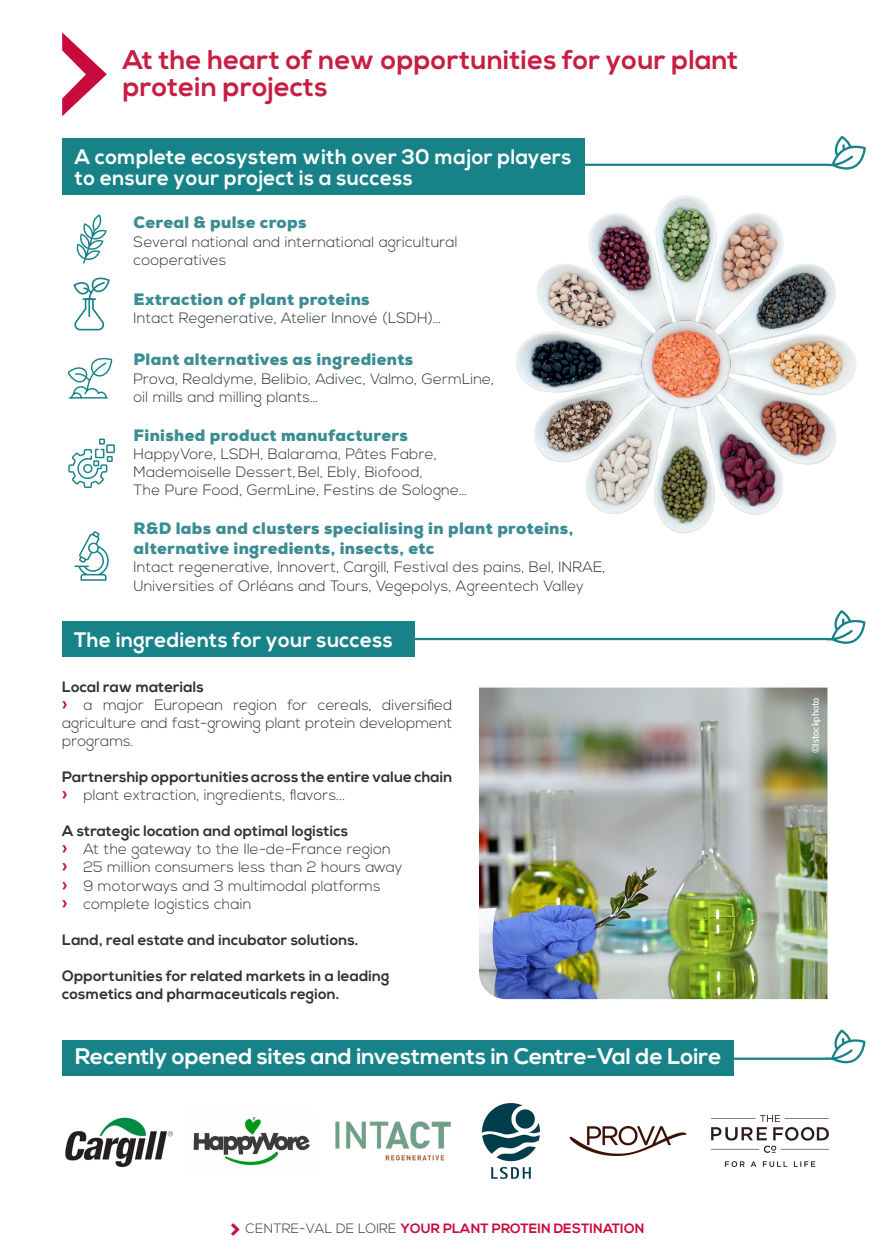
<style>
.page{position:relative;width:891px;height:1260px;background:#fff}
.page>*{position:absolute;margin:0;border:0;box-sizing:border-box;transform-origin:0 0}
.t1{font:700 27px/27px "Nexa";letter-spacing:.01em;color:#c71e44}
.t2{font:700 27px "Nexa";color:#c80b3e}
.t3{font:700 22.5px "Nexa";color:#fff}
.t4{font:700 21px/21px "Nexa";letter-spacing:.02em;color:#fff}
.t5{font:900 16.5px "Nexa";letter-spacing:.02em;color:#3c8d93}
.t6{font:300 15px/18.5px "Nexa";letter-spacing:.01em;color:#2f3336}
.t7{font:700 15px/18px "Nexa";letter-spacing:.01em;color:#2f3336}
.t8{font:700 13.5px "Nexa";letter-spacing:.01em;color:#c80b3e}
.t9{font:500 9px "Encode Sans";color:#fff}
.s1{font-weight:700;font-size:16.5px;color:#c80b3e}
.s2{font-weight:300;color:#303630}
</style>
<div class="page">
<img style="left:516px;top:183px;width:340px;height:351px">
<img style="left:479px;top:687px;width:348px;height:312px">
<div style="left:62px;top:1040px;width:672px;height:35px;background:#178389"></div>
<div style="left:62px;top:621px;width:352px;height:35px;background:#178389"></div>
<hr style="left:300px;top:1057px;width:528px;height:3px;background:#178389">
<hr style="left:300px;top:638px;width:528px;height:2px;background:#178389">
<svg style="left:62px;top:32px;width:45px;height:84px"></svg>
<svg style="left:73px;top:277px;width:37px;height:54px"></svg>
<svg style="left:68px;top:357px;width:45px;height:42px"></svg>
<svg style="left:68px;top:438px;width:47px;height:50px"></svg>
<svg style="left:74px;top:531px;width:35px;height:50px"></svg>
<svg style="left:76px;top:214px;width:31px;height:50px"></svg>
<hr style="left:575px;top:164px;width:253px;height:2px;background:#178389">
<div style="left:62px;top:139px;width:522px;height:56px;background:#178389"></div>
<img style="left:65px;top:1117px;width:108px;height:51px">
<img style="left:482px;top:1103px;width:58px;height:75px">
<img style="left:569px;top:1126px;width:117px;height:29px">
<img style="left:193px;top:1116px;width:117px;height:50px">
<img style="left:711px;top:1115px;width:118px;height:51px">
<img style="left:335px;top:1121px;width:116px;height:39px">
<svg style="left:826px;top:610px;width:39px;height:34px"></svg>
<svg style="left:826px;top:136px;width:40px;height:34px"></svg>
<svg style="left:826px;top:1029px;width:39px;height:34px"></svg>
<p class="t1" style="left:123px;top:47px;width:617px">At the heart of new opportunities for your plant protein projects</p>
<p class="t4" style="left:75px;top:147px;width:498px">A complete ecosystem with over 30 major players to ensure your project is a success</p>
<p class="t5" style="left:134px;top:212px;width:174px">Cereal &amp; pulse crops</p>
<p class="t6" style="left:134px;top:233px;width:325px">Several national and international agricultural cooperatives</p>
<p class="t5" style="left:134px;top:289px;width:238px">Extraction of plant proteins</p>
<p class="t6" style="left:134px;top:310px;width:309px">Intact Regenerative, Atelier Innové (LSDH)…</p>
<p class="t5" style="left:134px;top:349px;width:281px">Plant alternatives as ingredients</p>
<p class="t6" style="left:134px;top:370px;width:362px">Prova, Realdyme, Belibio, Adivec, Valmo, GermLine, oil mills and milling plants…</p>
<p class="t5" style="left:134px;top:424px;width:276px">Finished product manufacturers</p>
<p class="t6" style="left:134px;top:445px;width:305px">HappyVore, LSDH, Balarama, Pâtes Fabre,</p>
<p class="t6" style="left:134px;top:463px;width:291px">Mademoiselle Dessert,Bel, Ebly, Biofood,</p>
<p class="t6" style="left:134px;top:481px;width:335px">The Pure Food, GermLine, Festins de Sologne…</p>
<p class="t5" style="left:134px;top:518px;width:441px">R&amp;D labs and clusters specialising in plant proteins,</p>
<p class="t5" style="left:134px;top:537px;width:302px">alternative ingredients, insects, etc</p>
<p class="t6" style="left:134px;top:558px;width:473px">Intact regenerative, Innovert, Cargill, Festival des pains, Bel, INRAE,<br>Universities of Orléans and Tours, Vegepolys, Agreentech Valley</p>
<p class="t4" style="left:74px;top:630px;width:320px">The ingredients for your success</p>
<p class="t7" style="left:62px;top:679px;width:143px">Local raw materials</p>
<p class="t6" style="left:62px;top:697px;width:392px;line-height:18px;text-align:justify"><span class="s1">›</span> a major European region for cereals, diversified agriculture and fast-growing plant protein development programs.</p>
<p class="t7" style="left:62px;top:769px;width:392px">Partnership opportunities across the entire value chain</p>
<p class="t6" style="left:62px;top:787px;width:285px"><span class="s1">›</span> plant extraction, ingredients, flavors...</p>
<p class="t7" style="left:62px;top:823px;width:287px">A strategic location and optimal logistics</p>
<p class="t6" style="left:62px;top:841px;width:330px"><span class="s1">›</span> At the gateway to the Ile-de-France region</p>
<p class="t6" style="left:62px;top:859px;width:342px"><span class="s1">›</span> 25 million consumers less than 2 hours away</p>
<p class="t6" style="left:62px;top:877px;width:320px"><span class="s1">›</span> 9 motorways and 3 multimodal platforms</p>
<p class="t6" style="left:62px;top:895px;width:191px"><span class="s1">›</span> complete logistics chain</p>
<p class="t7" style="left:62px;top:931px;width:298px">Land, real estate and incubator solutions.</p>
<p class="t7" style="left:62px;top:967px;width:329px">Opportunities for related markets in a leading cosmetics and pharmaceuticals region.</p>
<p class="t3" style="left:75px;top:1043px;width:648px">Recently opened sites and investments in Centre-Val de Loire</p>
<p class="t2" style="left:230px;top:1212px;width:12px">&gt;</p>
<p class="t8" style="left:245px;top:1221px;width:400px"><span class="s2">CENTRE-VAL DE LOIRE</span> YOUR PLANT PROTEIN DESTINATION</p>
<p class="t9" style="left:809px;top:753px;width:57px;rotate:-90deg">©Istockphoto</p>
</div>
